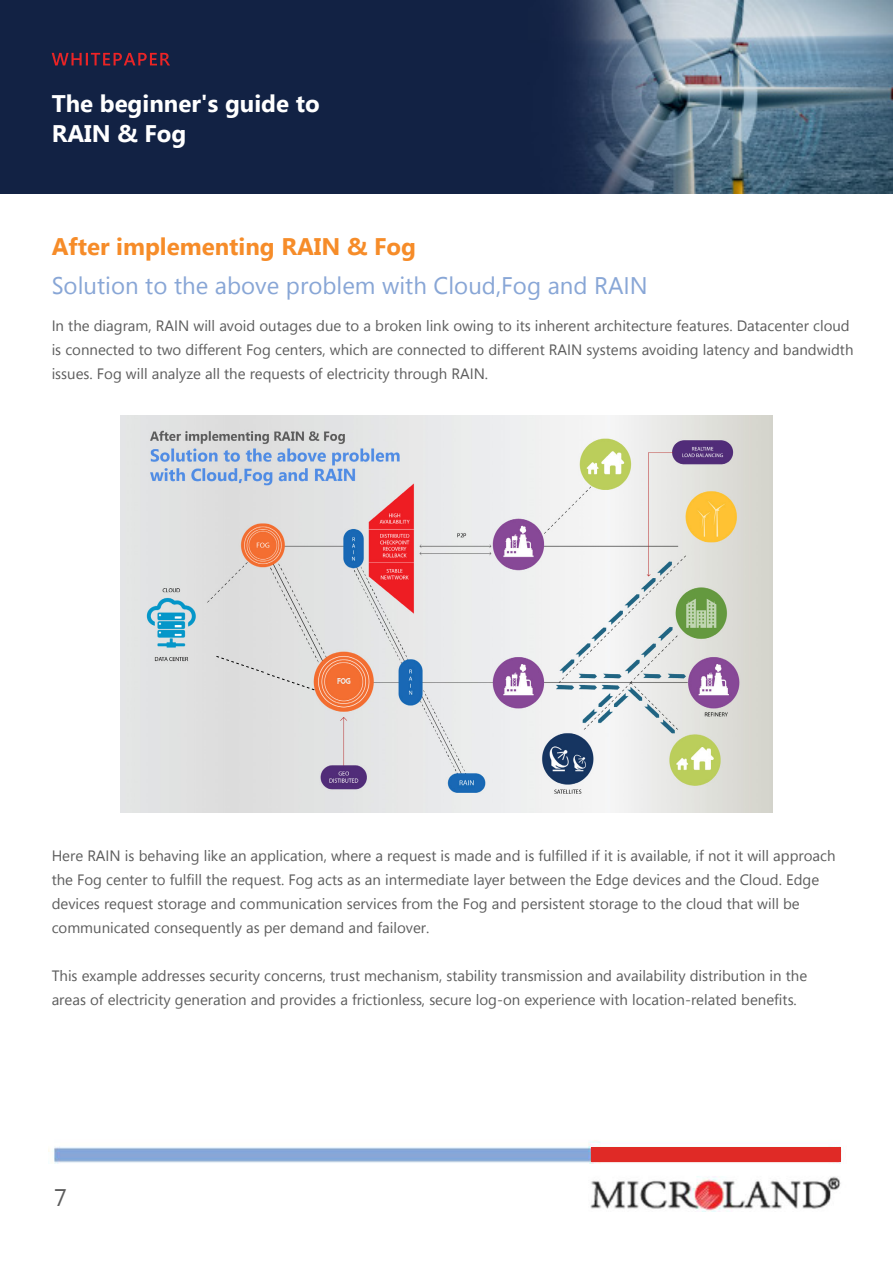
<style>
.page{position:relative;width:893px;height:1263px;background:#fff}
.page>*{position:absolute;margin:0;border:0;box-sizing:border-box;transform-origin:0 0}
.t1{font:24px "Segoe UI";color:#88a6d6}
.t2{font:700 24px/30px "Segoe UI";color:#fff}
.t3{font:700 24px "Segoe UI";color:#f68c29}
.t4{font:24px "Segoe UI";color:#5d5d5d}
.t5{font:15px/24px "Segoe UI";color:#5d5d5d}
</style>
<div class="page">
<img style="left:0;top:193px;width:893px;height:1019px">
<img style="left:0;top:0;width:893px;height:193px">
<div style="left:591px;top:1148px;width:250px;height:14px;background:#e02a26"></div>
<img style="left:52px;top:53px;width:118px;height:12px">
<img style="left:121px;top:416px;width:651px;height:396px">
<div style="left:216px;top:655px;width:100px;height:36px;background:#dedede"></div>
<h1 class="t2" style="left:52px;top:87px;width:270px">The beginner's guide to<br>RAIN &amp; Fog</h1>
<h1 class="t3" style="left:52px;top:229px;width:366px">After implementing RAIN &amp; Fog</h1>
<h1 class="t1" style="left:52px;top:269px;width:598px">Solution to the above problem with Cloud,Fog and RAIN</h1>
<p class="t5" style="left:52px;top:313px;width:803px">In the diagram, RAIN will avoid outages due to a broken link owing to its inherent architecture features. Datacenter cloud is connected to two different Fog centers, which are connected to different RAIN systems avoiding latency and bandwidth issues. Fog will analyze all the requests of electricity through RAIN.</p>
<p class="t5" style="left:52px;top:844px;width:785px">Here RAIN is behaving like an application, where a request is made and is fulfilled if it is available, if not it will approach the Fog center to fulfill the request. Fog acts as an intermediate layer between the Edge devices and the Cloud. Edge devices request storage and communication services from the Fog and persistent storage to the cloud that will be communicated consequently as per demand and failover.</p>
<p class="t5" style="left:52px;top:964px;width:757px">This example addresses security concerns, trust mechanism, stability transmission and availability distribution in the areas of electricity generation and provides a frictionless, secure log-on experience with location-related benefits.</p>
<h1 class="t4" style="left:54px;top:1181px;width:14px">7</h1>
</div>
